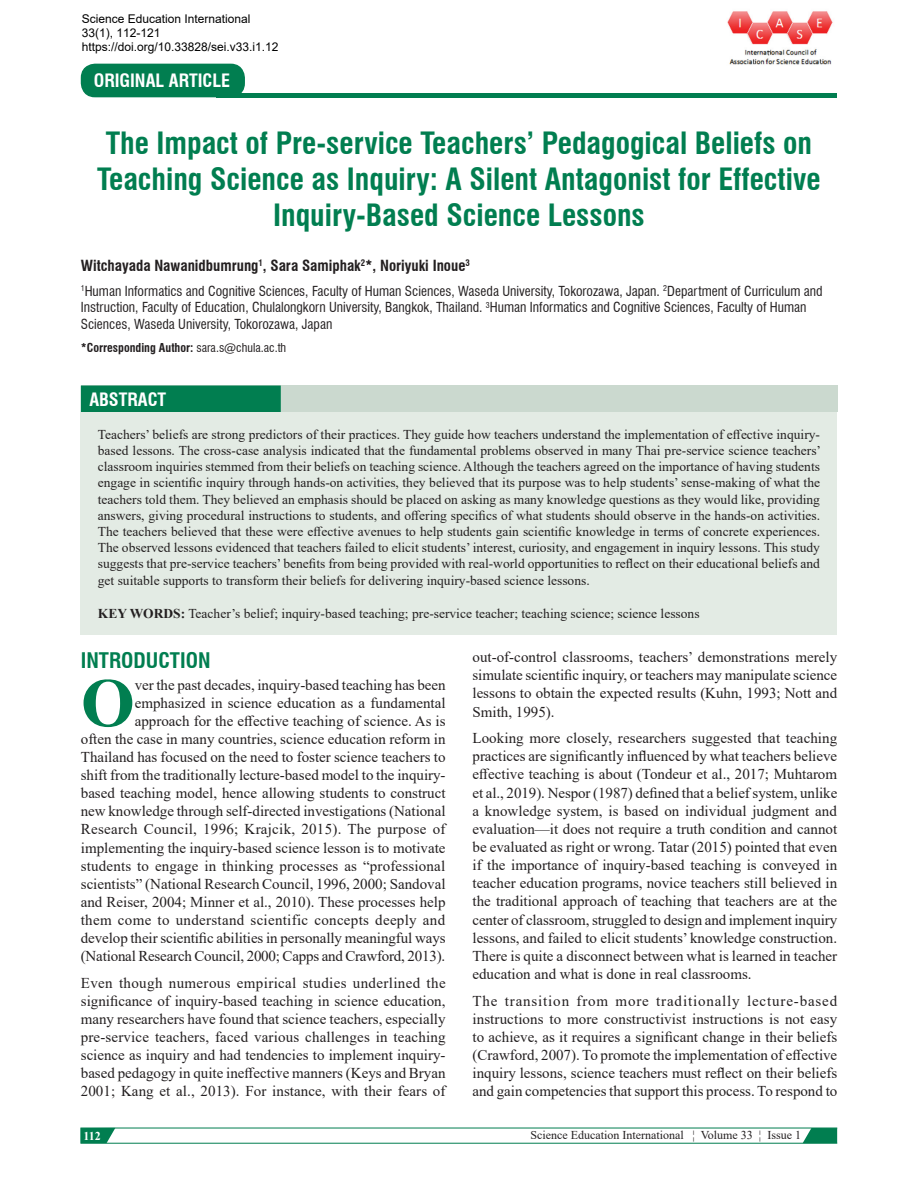
<style>
.page{position:relative;width:918px;height:1188px;background:#fff}
.page>*{position:absolute;margin:0;border:0;box-sizing:border-box;transform-origin:0 0}
.Dorp_caps{font:700 69.3px "Times New Roman";color:#017e50}
.AT{font:700 condensed 30px/36px "Swiss 721 BT";color:#017e50;text-align:center}
.t1{font:700 condensed 21px "Swiss 721 BT";color:#017e50}
.AH{font:700 condensed 18px "Swiss 721 BT";color:#fff}
.ABSH{font:700 condensed 18px "Swiss 721 BT";color:#fff}
.TX{font:15px/18.1px "Times New Roman";color:#231f20;text-align:justify}
.Dorp_caps-2{font:15px/18px "Times New Roman";color:#231f20;text-align:right}
.AU{font:700 condensed 15px "Swiss 721 BT";color:#231f20}
.ABS{font:13.5px/16.2px "Times New Roman";color:#231f20;text-align:justify}
.AFF{font:condensed 13.5px/16.5px "Swiss 721 BT";color:#231f20}
.KWD{font:13.5px "Times New Roman";color:#231f20}
.t2{font:12px/14.4px "Arial";color:#000}
.t3{font:12px "Times New Roman";color:#231f20}
.ADD{font:700 condensed 12px "Swiss 721 BT";color:#231f20}
.t4{font:700 12px "Times New Roman";color:#fff}
.s1{font-weight:400}
.s2{font-weight:700}
</style>
<div class="page">
<svg style="left:81px;top:1128px;width:757px;height:16px"></svg>
<hr style="left:216px;top:93px;width:621px;height:4px;background:#017e50">
<div style="left:82px;top:64px;width:162px;height:33px;background:#017e50;border-radius:13px"></div>
<div style="left:81px;top:64px;width:164px;height:33px;border:2px solid #017e50;border-radius:13px"></div>
<div style="left:81px;top:386px;width:756px;height:26px;background:#cbd9cf"></div>
<div style="left:81px;top:386px;width:200px;height:26px;background:#017e50"></div>
<div style="left:81px;top:412px;width:756px;height:223px;background:#e3ebe4"></div>
<img style="left:727px;top:11px;width:106px;height:54px">
<p class="t2" style="left:82px;top:11px;width:198px">Science Education International<br>33(1), 112-121 https://doi.org/10.33828/sei.v33.i1.12</p>
<p class="AH" style="left:94px;top:70px;width:138px">ORIGINAL ARTICLE</p>
<p class="AT" style="left:97px;top:125px;width:725px">The Impact of Pre-service Teachers’ Pedagogical Beliefs on<br>Teaching Science as Inquiry: A Silent Antagonist for Effective<br>Inquiry-Based Science Lessons</p>
<p class="AU" style="left:81px;top:256px;width:391px">Witchayada Nawanidbumrung<sup>1</sup>, Sara Samiphak<sup>2</sup>*, Noriyuki Inoue<sup>3</sup></p>
<p class="AFF" style="left:81px;top:282px;width:743px"><sup>1</sup>Human Informatics and Cognitive Sciences, Faculty of Human Sciences, Waseda University, Tokorozawa, Japan. <sup>2</sup>Department of Curriculum and<br>Instruction, Faculty of Education, Chulalongkorn University, Bangkok, Thailand. <sup>3</sup>Human Informatics and Cognitive Sciences, Faculty of Human<br>Sciences, Waseda University, Tokorozawa, Japan</p>
<p class="ADD" style="left:81px;top:340px;width:207px">*Corresponding Author: <span class="s1">sara.s@chula.ac.th</span></p>
<p class="ABSH" style="left:89px;top:388px;width:78px">ABSTRACT</p>
<p class="ABS" style="left:98px;top:426px;width:725px">Teachers’ beliefs are strong predictors of their practices. They guide how teachers understand the implementation of effective inquiry&shy;based lessons. The cross-case analysis indicated that the fundamental problems observed in many Thai pre-service science teachers’ classroom inquiries stemmed from their beliefs on teaching science. Although the teachers agreed on the importance of having students engage in scientific inquiry through hands-on activities, they believed that its purpose was to help students’ sense-making of what the teachers told them. They believed an emphasis should be placed on asking as many knowledge questions as they would like, providing answers, giving procedural instructions to students, and offering specifics of what students should observe in the hands-on activities.<br>The teachers believed that these were effective avenues to help students gain scientific knowledge in terms of concrete experiences.<br>The observed lessons evidenced that teachers failed to elicit students’ interest, curiosity, and engagement in inquiry lessons. This study suggests that pre-service teachers’ benefits from being provided with real-world opportunities to reflect on their educational beliefs and get suitable supports to transform their beliefs for delivering inquiry-based science lessons.</p>
<p class="KWD" style="left:98px;top:604px;width:603px"><span class="s2">KEY WORDS:</span> Teacher’s belief; inquiry-based teaching; pre-service teacher; teaching science; science lessons</p>
<h1 class="t1" style="left:81px;top:647px;width:131px">INTRODUCTION</h1>
<p class="Dorp_caps" style="left:81px;top:653px;width:55px">O</p>
<p class="Dorp_caps-2" style="left:81px;top:676px;width:366px">ver the past decades, inquiry-based teaching has been emphasized in science education as a fundamental approach for the effective teaching of science. As is<br>often the case in many countries, science education reform in Thailand has focused on the need to foster science teachers to shift from the traditionally lecture-based model to the inquiry&shy;based teaching model, hence allowing students to construct new knowledge through self-directed investigations (National Research Council, 1996; Krajcik, 2015). The purpose of implementing the inquiry-based science lesson is to motivate students to engage in thinking processes as “professional scientists” (National Research Council, 1996, 2000; Sandoval and Reiser, 2004; Minner et al., 2010). These processes help them come to understand scientific concepts deeply and develop their scientific abilities in personally meaningful ways (National Research Council, 2000; Capps and Crawford, 2013).</p>
<p class="TX" style="left:81px;top:973px;width:366px">Even though numerous empirical studies underlined the significance of inquiry-based teaching in science education, many researchers have found that science teachers, especially pre-service teachers, faced various challenges in teaching science as inquiry and had tendencies to implement inquiry&shy;based pedagogy in quite ineffective manners (Keys and Bryan 2001; Kang et al., 2013). For instance, with their fears of</p>
<p class="TX" style="left:472px;top:648px;width:366px">out-of-control classrooms, teachers’ demonstrations merely simulate scientific inquiry, or teachers may manipulate science lessons to obtain the expected results (Kuhn, 1993; Nott and Smith, 1995).</p>
<p class="TX" style="left:472px;top:729px;width:366px">Looking more closely, researchers suggested that teaching practices are significantly influenced by what teachers believe effective teaching is about (Tondeur et al., 2017; Muhtarom et al., 2019). Nespor (1987) defined that a belief system, unlike a knowledge system, is based on individual judgment and evaluation—it does not require a truth condition and cannot be evaluated as right or wrong. Tatar (2015) pointed that even if the importance of inquiry-based teaching is conveyed in teacher education programs, novice teachers still believed in the traditional approach of teaching that teachers are at the center of classroom, struggled to design and implement inquiry lessons, and failed to elicit students’ knowledge construction.<br>There is quite a disconnect between what is learned in teacher education and what is done in real classrooms.</p>
<p class="TX" style="left:472px;top:991px;width:366px">The transition from more traditionally lecture-based instructions to more constructivist instructions is not easy to achieve, as it requires a significant change in their beliefs (Crawford, 2007). To promote the implementation of effective inquiry lessons, science teachers must reflect on their beliefs and gain competencies that support this process. To respond to</p>
<p class="t4" style="left:84px;top:1127px;width:19px">112</p>
<p class="t3" style="left:530px;top:1127px;width:272px">Science Education International ¦ Volume 33 ¦ Issue 1</p>
</div>
